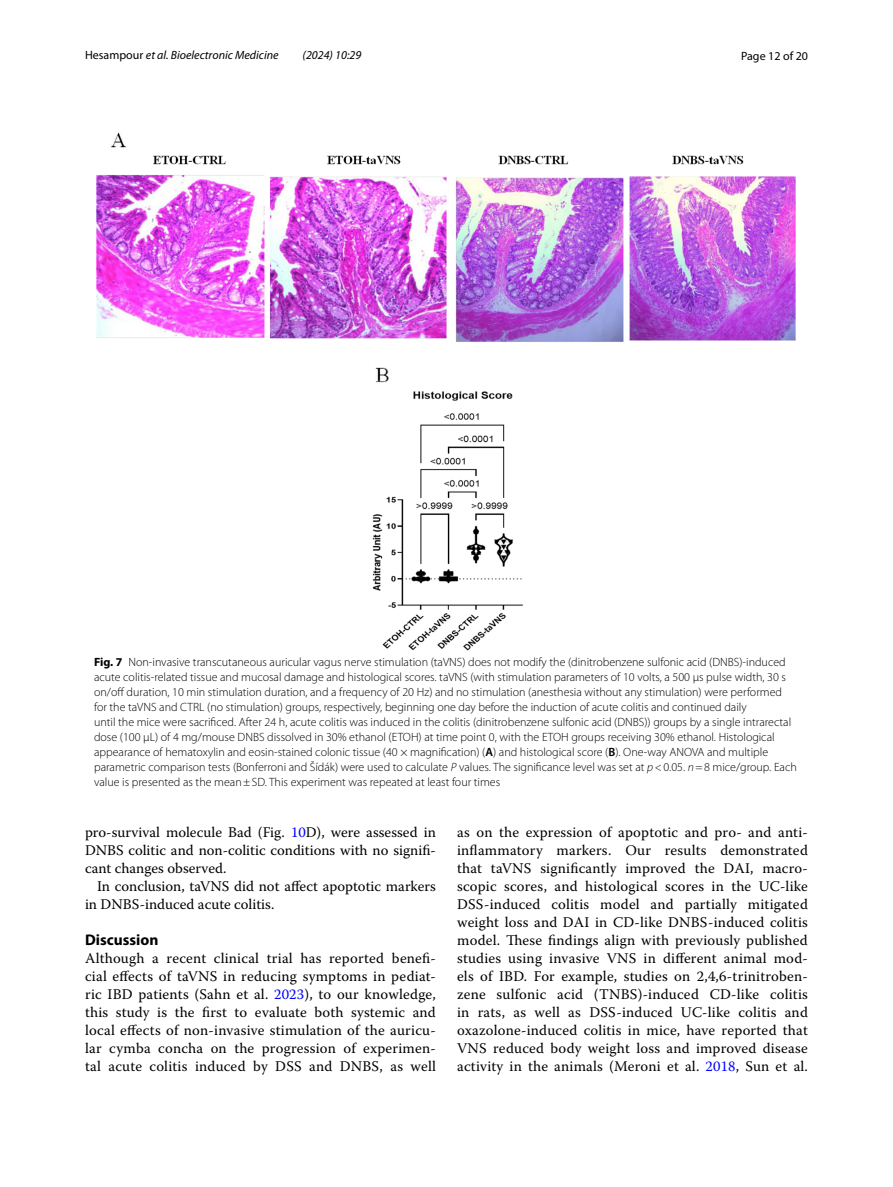
<style>
.page{position:relative;width:893px;height:1187px;background:#fff}
.page>*{position:absolute;margin:0;border:0;box-sizing:border-box;transform-origin:0 0}
.t1{font:700 15.45px "Myriad Pro";color:#000}
.t2{font:14.7px/18px "Warnock Pro";letter-spacing:.005em;color:#000;text-align:justify}
.t3{font:300 12px/15px "Myriad Pro";color:#000}
.t4{font:italic 12px "Myriad Pro";color:#000}
.t5{font:12px "Myriad Pro";color:#000}
.s1{font-style:normal}
.s2{font-weight:700}
.s3{font-weight:600}
.s4{font-style:italic}
.s5{color:#00f}
</style>
<div class="page">
<img style="left:96px;top:133px;width:700px;height:518px">
<p class="t4" style="left:85px;top:48px;width:195px"><span class="s1">Hesampour</span> et al. Bioelectronic Medicine</p>
<p class="t4" style="left:303px;top:48px;width:60px">(2024) 10:29</p>
<p class="t5" style="left:741px;top:48px;width:68px">Page 12 of 20</p>
<p class="t3" style="left:94px;top:654px;width:704px"><span class="s2">Fig. 7</span> Non-invasive transcutaneous auricular vagus nerve stimulation (taVNS) does not modify the (dinitrobenzene sulfonic acid (DNBS)-induced acute colitis-related tissue and mucosal damage and histological scores. taVNS (with stimulation parameters of 10 volts, a 500 µs pulse width, 30 s on/off duration, 10 min stimulation duration, and a frequency of 20 Hz) and no stimulation (anesthesia without any stimulation) were performed for the taVNS and CTRL (no stimulation) groups, respectively, beginning one day before the induction of acute colitis and continued daily<br>until the mice were sacrificed. After 24 h, acute colitis was induced in the colitis (dinitrobenzene sulfonic acid (DNBS)) groups by a single intrarectal dose (100 µL) of 4 mg/mouse DNBS dissolved in 30% ethanol (ETOH) at time point 0, with the ETOH groups receiving 30% ethanol. Histological appearance of hematoxylin and eosin-stained colonic tissue (40 × magnification) (<span class="s3">A</span>) and histological score (<span class="s3">B</span>). One-way ANOVA and multiple parametric comparison tests (Bonferroni and Šídák) were used to calculate <span class="s4">P</span> values. The significance level was set at <span class="s4">p</span>&lt;0.05. <span class="s4">n</span>=8 mice/group. Each value is presented as the mean±SD. This experiment was repeated at least four times</p>
<p class="t2" style="left:85px;top:822px;width:352px">pro-survival molecule Bad (Fig. <span class="s5">10</span>D), were assessed in DNBS colitic and non-colitic conditions with no signifi&shy;cant changes observed.</p>
<p class="t2" style="left:85px;top:876px;width:352px;text-indent:12px">In conclusion, taVNS did not affect apoptotic markers in DNBS-induced acute colitis.</p>
<p class="t1" style="left:85px;top:929px;width:75px">Discussion</p>
<p class="t2" style="left:85px;top:948px;width:352px">Although a recent clinical trial has reported benefi&shy;cial effects of taVNS in reducing symptoms in pediat&shy;ric IBD patients (Sahn et al. <span class="s5">2023</span>), to our knowledge, this study is the first to evaluate both systemic and local effects of non-invasive stimulation of the auricu&shy;lar cymba concha on the progression of experimen&shy;tal acute colitis induced by DSS and DNBS, as well</p>
<p class="t2" style="left:457px;top:822px;width:352px">as on the expression of apoptotic and pro- and anti&shy;inflammatory markers. Our results demonstrated that taVNS significantly improved the DAI, macro&shy;scopic scores, and histological scores in the UC-like DSS-induced colitis model and partially mitigated weight loss and DAI in CD-like DNBS-induced colitis model. These findings align with previously published studies using invasive VNS in different animal mod&shy;els of IBD. For example, studies on 2,4,6-trinitroben&shy;zene sulfonic acid (TNBS)-induced CD-like colitis in rats, as well as DSS-induced UC-like colitis and oxazolone-induced colitis in mice, have reported that VNS reduced body weight loss and improved disease activity in the animals (Meroni et al. <span class="s5">2018</span>, Sun et al.</p>
</div>
